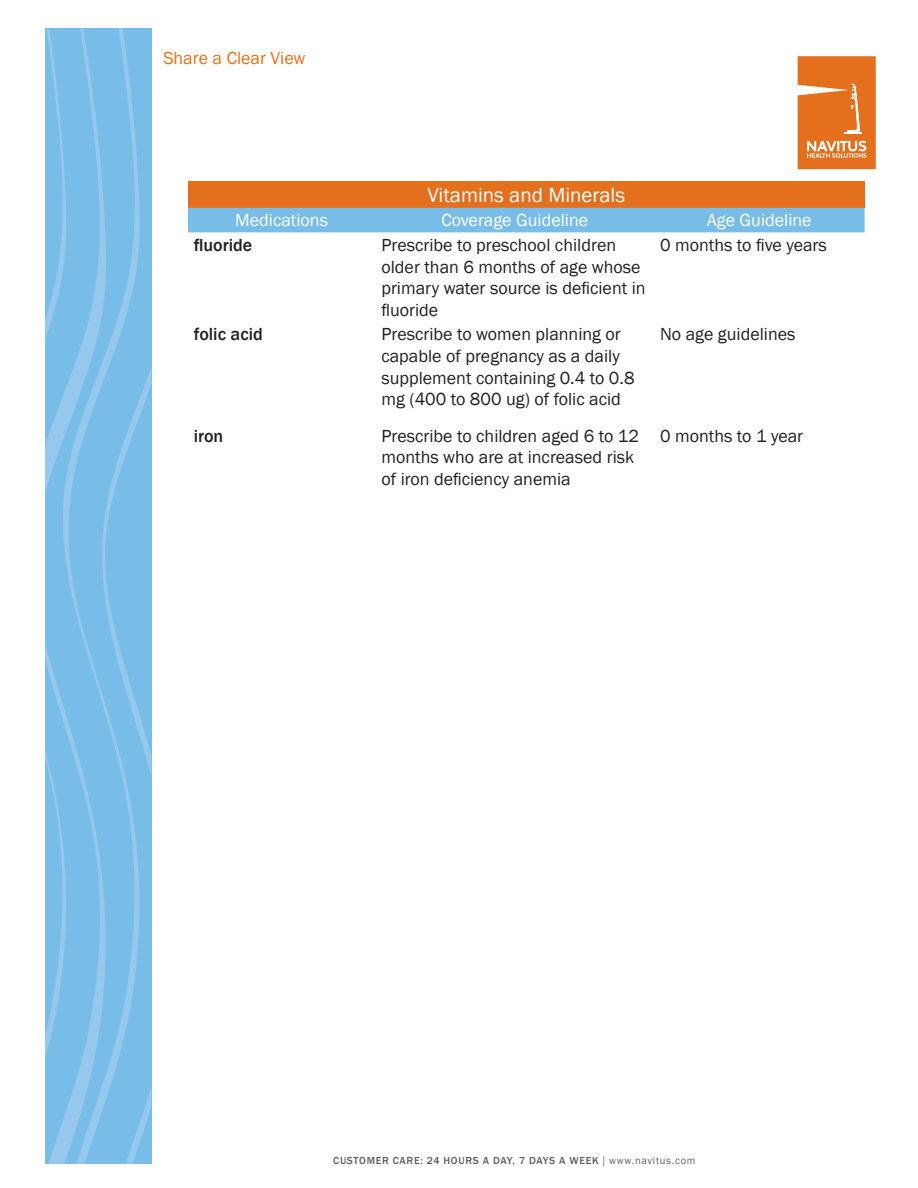
<style>
.page{position:relative;width:918px;height:1188px;background:#fff}
.page>*{position:absolute;margin:0;border:0;box-sizing:border-box;transform-origin:0 0}
.Body_Content{font:21px "Franklin Gothic";color:#fff}
.Body_Content-2{font:18px/21.6px "Franklin Gothic";color:#231f20}
.Body_Content-3{font:18px "Franklin Gothic";color:#fff}
.Body_Content-4{font:500 18px "Franklin Gothic";color:#231f20}
.t1{font:18px "Franklin Gothic";color:#e4701e}
.t2{font:500 10.5px "Franklin Gothic";letter-spacing:.065em;color:#5f5f62}
.s1{font-family:"Minion Pro";font-weight:400}
.s2{font-weight:400}
</style>
<div class="page">
<svg style="left:798px;top:56px;width:78px;height:113px;background:#e67e35"></svg>
<div style="left:45px;top:28px;width:106px;height:1136px;background:#78bde8"></div>
<svg style="left:45px;top:28px;width:12px;height:1136px"></svg>
<svg style="left:57px;top:28px;width:83px;height:1136px"></svg>
<svg style="left:97px;top:367px;width:54px;height:797px"></svg>
<div style="left:188px;top:181px;width:677px;height:27px;background:#e4701e"></div>
<div style="left:188px;top:208px;width:677px;height:24px;background:#78bde8"></div>
<p class="t1" style="left:163px;top:47px;width:143px">Share a Clear View</p>
<p class="Body_Content" style="left:427px;top:182px;width:199px">Vitamins and Minerals</p>
<p class="Body_Content-3" style="left:235px;top:209px;width:94px">Medications</p>
<p class="Body_Content-3" style="left:441px;top:209px;width:148px">Coverage Guideline</p>
<p class="Body_Content-3" style="left:707px;top:209px;width:106px">Age Guideline</p>
<p class="Body_Content-4" style="left:194px;top:234px;width:60px">fluoride</p>
<p class="Body_Content-2" style="left:381px;top:235px;width:266px">Prescribe to preschool children older than 6 months of age whose primary water source is deficient in fluoride</p>
<p class="Body_Content-2" style="left:660px;top:235px;width:168px">0 months to five years</p>
<p class="Body_Content-4" style="left:194px;top:323px;width:70px">folic acid</p>
<p class="Body_Content-2" style="left:381px;top:324px;width:255px">Prescribe to women planning or capable of pregnancy as a daily supplement containing 0.4 to 0.8 mg (400 to 800 ug) of folic acid</p>
<p class="Body_Content-2" style="left:660px;top:324px;width:137px">No age guidelines</p>
<p class="Body_Content-4" style="left:194px;top:425px;width:31px">iron</p>
<p class="Body_Content-2" style="left:381px;top:425px;width:259px">Prescribe to children aged 6 to 12 months who are at increased risk of iron deficiency anemia</p>
<p class="Body_Content-2" style="left:660px;top:425px;width:145px">0 months to 1 year</p>
<p class="t2" style="left:333px;top:1154px;width:364px">CUSTOMER CARE: 24 HOURS A DAY, 7 DAYS A WEEK <span class="s1">|</span> <span class="s2">www.navitus.com</span></p>
</div>
